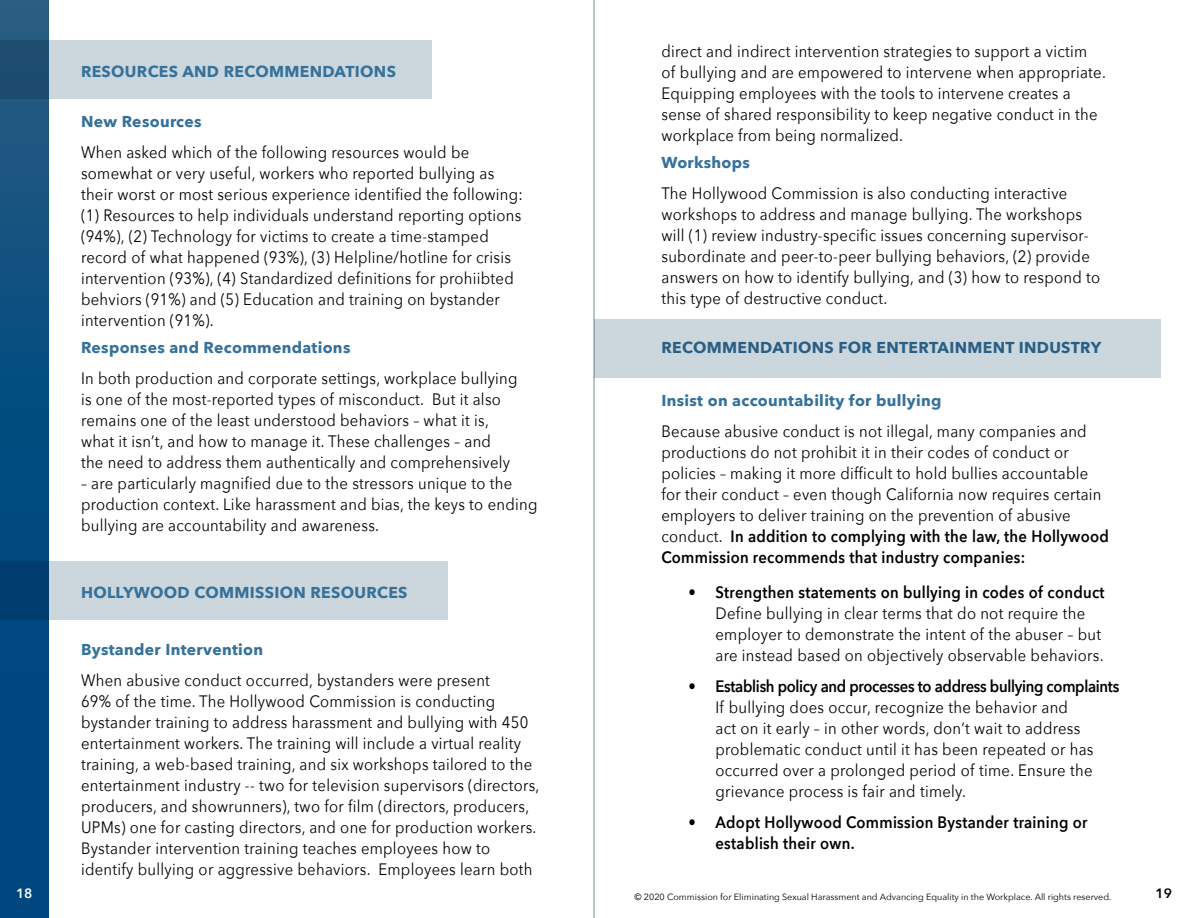
<style>
.page{position:relative;width:1188px;height:918px;background:#fff}
.page>*{position:absolute;margin:0;border:0;box-sizing:border-box;transform-origin:0 0}
.t1{font:16.5px/21px "Avenir Next";letter-spacing:.02em;color:#000;scale:.9 1}
.t2{font:600 16.5px/21px "Avenir Next";letter-spacing:.02em;color:#000;scale:.9 1}
.t3{font:700 15.75px "Avenir Next";letter-spacing:.02em;color:#35719a}
.t4{font:600 13.5px "Avenir Next";color:#fff}
.t5{font:600 13.5px "Avenir Next";color:#000}
.t6{font:9px "Avenir Next";color:#000}
.s1{font-weight:600}
.s2{font-weight:400}
</style>
<div class="page">
<hr style="left:594px;top:0;width:1px;height:918px;background:#748a96">
<svg style="left:0;top:0;width:49px;height:918px;background:#084d7f"></svg>
<div style="left:0;top:40px;width:432px;height:59px;background:#ccd7dd"></div>
<div style="left:0;top:562px;width:447px;height:58px;background:#ccd7dd"></div>
<div style="left:594px;top:319px;width:567px;height:59px;background:#ccd7dd"></div>
<p class="t3" style="left:81px;top:58px;width:317px">RESOURCES AND RECOMMENDATIONS</p>
<p class="t3" style="left:81px;top:108px;width:122px">New Resources</p>
<p class="t1" style="left:81px;top:141px;width:493px">When asked which of the following resources would be somewhat or very useful, workers who reported bullying as their worst or most serious experience identified the following: (1) Resources to help individuals understand reporting options (94%), (2) Technology for victims to create a time-stamped record of what happened (93%), (3) Helpline/hotline for crisis intervention (93%), (4) Standardized definitions for prohiibted behviors (91%) and (5) Education and training on bystander intervention (91%).</p>
<p class="t3" style="left:81px;top:334px;width:271px">Responses and Recommendations</p>
<p class="t1" style="left:81px;top:367px;width:487px">In both production and corporate settings, workplace bullying is one of the most-reported types of misconduct. But it also remains one of the least understood behaviors – what it is, what it isn’t, and how to manage it. These challenges – and the need to address them authentically and comprehensively</p>
<p class="t1" style="left:81px;top:472px;width:509px">– are particularly magnified due to the stressors unique to the production context. Like harassment and bias, the keys to ending bullying are accountability and awareness.</p>
<p class="t3" style="left:81px;top:578px;width:328px">HOLLYWOOD COMMISSION RESOURCES</p>
<p class="t3" style="left:81px;top:636px;width:184px">Bystander Intervention</p>
<p class="t1" style="left:81px;top:669px;width:511px">When abusive conduct occurred, bystanders were present<br>69% of the time. The Hollywood Commission is conducting bystander training to address harassment and bullying with 450 entertainment workers. The training will include a virtual reality training, a web-based training, and six workshops tailored to the entertainment industry -- two for television supervisors (directors, producers, and showrunners), two for film (directors, producers, UPMs) one for casting directors, and one for production workers.<br>Bystander intervention training teaches employees how to identify bullying or aggressive behaviors. Employees learn both</p>
<p class="t1" style="left:662px;top:40px;width:495px">direct and indirect intervention strategies to support a victim<br>of bullying and are empowered to intervene when appropriate.<br>Equipping employees with the tools to intervene creates a sense of shared responsibility to keep negative conduct in the workplace from being normalized.</p>
<p class="t3" style="left:662px;top:149px;width:90px">Workshops</p>
<p class="t1" style="left:662px;top:182px;width:489px">The Hollywood Commission is also conducting interactive workshops to address and manage bullying. The workshops will (1) review industry-specific issues concerning supervisor&shy;subordinate and peer-to-peer bullying behaviors, (2) provide answers on how to identify bullying, and (3) how to respond to this type of destructive conduct.</p>
<p class="t3" style="left:662px;top:334px;width:441px">RECOMMENDATIONS FOR ENTERTAINMENT INDUSTRY</p>
<p class="t3" style="left:662px;top:387px;width:281px">Insist on accountability for bullying</p>
<p class="t1" style="left:662px;top:420px;width:499px">Because abusive conduct is not illegal, many companies and productions do not prohibit it in their codes of conduct or policies – making it more difficult to hold bullies accountable for their conduct – even though California now requires certain employers to deliver training on the prevention of abusive conduct. <span class="s1">In addition to complying with the law, the Hollywood Commission recommends that industry companies:</span></p>
<p class="t1" style="left:715px;top:581px;width:434px;text-indent:-27px">• <span class="s1">Strengthen statements on bullying in codes of conduct </span>Define bullying in clear terms that do not require the employer to demonstrate the intent of the abuser – but are instead based on objectively observable behaviors.</p>
<p class="t1" style="left:715px;top:675px;width:450px;text-indent:-27px">• <span class="s1">Establish policy and processes to address bullying complaints </span>If bullying does occur, recognize the behavior and<br>act on it early – in other words, don’t wait to address problematic conduct until it has been repeated or has occurred over a prolonged period of time. Ensure the grievance process is fair and timely.</p>
<p class="t2" style="left:715px;top:811px;width:415px;text-indent:-27px"><span class="s2">•</span> Adopt Hollywood Commission Bystander training or establish their own.</p>
<p class="t4" style="left:16px;top:882px;width:18px">118</p>
<p class="t6" style="left:634px;top:889px;width:479px">© 2020 Commission for Eliminating Sexual Harassment and Advancing Equality in the Workplace. All rights reserved.</p>
<p class="t5" style="left:1155px;top:882px;width:18px">19</p>
</div>
